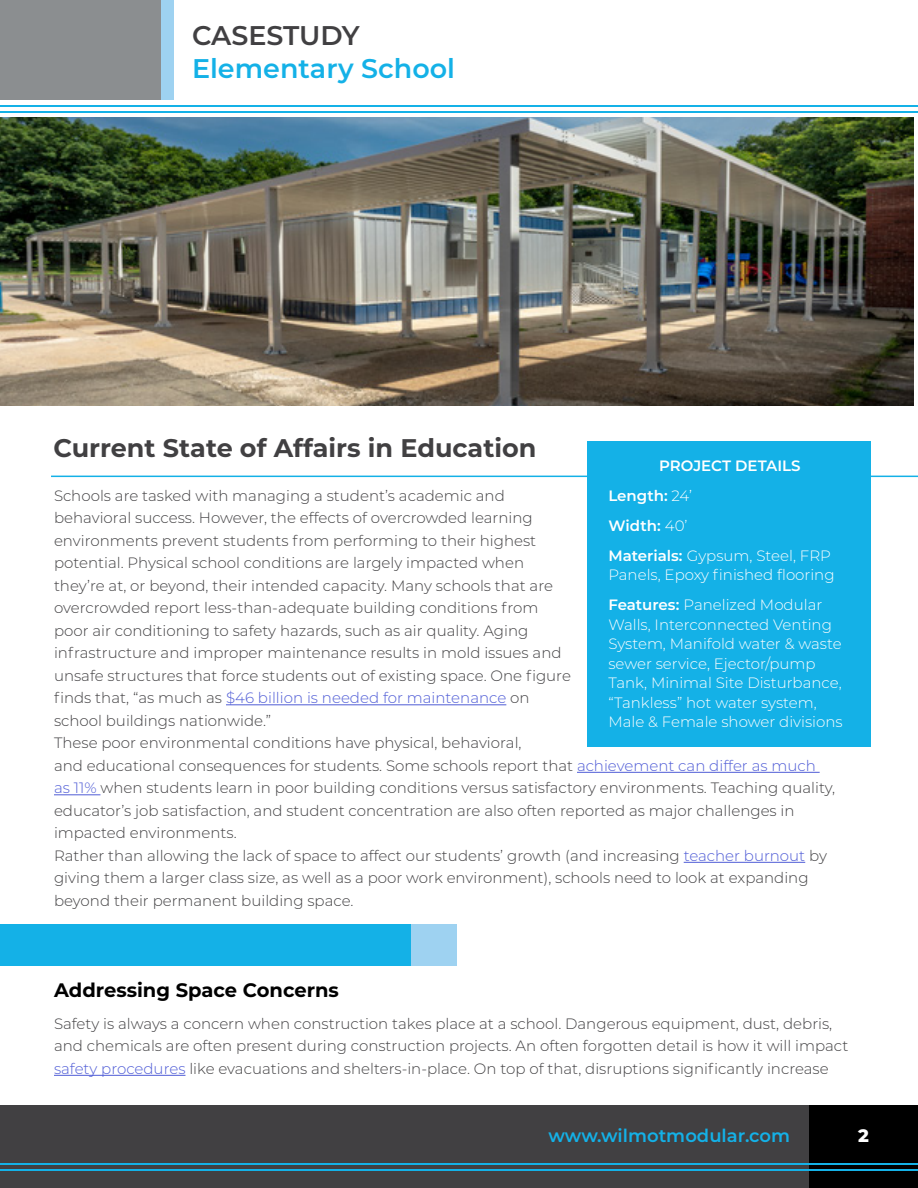
<style>
.page{position:relative;width:918px;height:1188px;background:#fff}
.page>*{position:absolute;margin:0;border:0;box-sizing:border-box;transform-origin:0 0}
.t1{font:600 27px "Montserrat";color:#14b1e7}
.t2{font:600 27px "Montserrat";letter-spacing:-.005em;color:#414042}
.t3{font:700 25.5px "Montserrat";color:#414042}
.t4{font:700 19.5px "Montserrat";color:#000}
.t5{font:600 18px "Montserrat";color:#14b1e7}
.t6{font:800 18px "Montserrat";color:#fff}
.t7{font:300 15px/22.5px "Montserrat";color:#414042}
.t8{font:300 15px/19.5px "Montserrat";color:#fff}
.t9{font:600 15px/30px "Montserrat";color:#fff}
.s1{font-weight:300}
.s2{font-weight:600}
.s3{color:#4f5cd6}
</style>
<div class="page">
<div style="left:0;top:0;width:167px;height:100px;background:#8b8e90"></div>
<div style="left:161px;top:0;width:13px;height:100px;background:#9ed2f1"></div>
<div style="left:0;top:1105px;width:918px;height:83px;background:#414042"></div>
<div style="left:809px;top:1105px;width:109px;height:83px;background:#000"></div>
<hr style="left:0;top:1169px;width:918px;height:2px;background:#14b1e7">
<hr style="left:0;top:1163px;width:918px;height:2px;background:#14b1e7">
<hr style="left:0;top:111px;width:918px;height:2px;background:#14b1e7">
<hr style="left:0;top:105px;width:918px;height:1px;background:#14b1e7">
<hr style="left:226px;top:704px;width:280px;height:1px;background:#4f5cd6">
<hr style="left:577px;top:772px;width:243px;height:1px;background:#4f5cd6">
<hr style="left:54px;top:794px;width:46px;height:1px;background:#4f5cd6">
<hr style="left:684px;top:862px;width:121px;height:1px;background:#4f5cd6">
<hr style="left:54px;top:1075px;width:132px;height:1px;background:#4f5cd6">
<img style="left:0;top:117px;width:913px;height:289px">
<hr style="left:51px;top:476px;width:867px;height:1px;background:#14b1e7">
<div style="left:587px;top:441px;width:283px;height:306px;background:#14b1e7"></div>
<div style="left:0;top:924px;width:411px;height:42px;background:#14b1e7"></div>
<div style="left:411px;top:924px;width:45px;height:42px;background:#9ed2f1"></div>
<h1 class="t2" style="left:192px;top:17px;width:169px">CASESTUDY</h1>
<h1 class="t1" style="left:192px;top:50px;width:264px">Elementary School</h1>
<h2 class="t3" style="left:53px;top:429px;width:485px">Current State of Affairs in Education</h2>
<p class="t9" style="left:608px;top:450px;width:224px;text-indent:51px">PROJECT DETAILS<br>Length: <span class="s1">24’<br></span>Width: <span class="s1">40’<br></span>Materials: <span class="s1">Gypsum, Steel, FRP</span></p>
<p class="t8" style="left:608px;top:559px;width:228px;line-height:30px">Panels, Epoxy finished flooring<br><span class="s2">Features:</span> Panelized Modular</p>
<p class="t8" style="left:608px;top:614px;width:236px">Walls, Interconnected Venting<br>System, Manifold water &amp; waste sewer service, Ejector/pump<br>Tank, Minimal Site Disturbance, “Tankless” hot water system,<br>Male &amp; Female shower divisions</p>
<p class="t7" style="left:54px;top:484px;width:783px">Schools are tasked with managing a student’s academic and<br>behavioral success. However, the effects of overcrowded learning<br>environments prevent students from performing to their highest<br>potential. Physical school conditions are largely impacted when<br>they’re at, or beyond, their intended capacity. Many schools that are<br>overcrowded report less-than-adequate building conditions from<br>poor air conditioning to safety hazards, such as air quality. Aging<br>infrastructure and improper maintenance results in mold issues and<br>unsafe structures that force students out of existing space. One figure<br>finds that, “as much as <span class="s3">$46 billion is needed for maintenance</span> on<br>school buildings nationwide.”<br>These poor environmental conditions have physical, behavioral,<br>and educational consequences for students. Some schools report that <span class="s3">achievement can differ as much as 11%</span> when students learn in poor building conditions versus satisfactory environments. Teaching quality, educator’s job satisfaction, and student concentration are also often reported as major challenges in impacted environments.<br>Rather than allowing the lack of space to affect our students’ growth (and increasing <span class="s3">teacher burnout</span> by giving them a larger class size, as well as a poor work environment), schools need to look at expanding beyond their permanent building space.</p>
<h3 class="t4" style="left:54px;top:976px;width:286px">Addressing Space Concerns</h3>
<p class="t7" style="left:54px;top:1012px;width:796px">Safety is always a concern when construction takes place at a school. Dangerous equipment, dust, debris, and chemicals are often present during construction projects. An often forgotten detail is how it will impact <span class="s3">safety procedures</span> like evacuations and shelters-in-place. On top of that, disruptions significantly increase</p>
<p class="t5" style="left:549px;top:1122px;width:243px">www.wilmotmodular.com</p>
<p class="t6" style="left:858px;top:1122px;width:12px">2</p>
</div>
